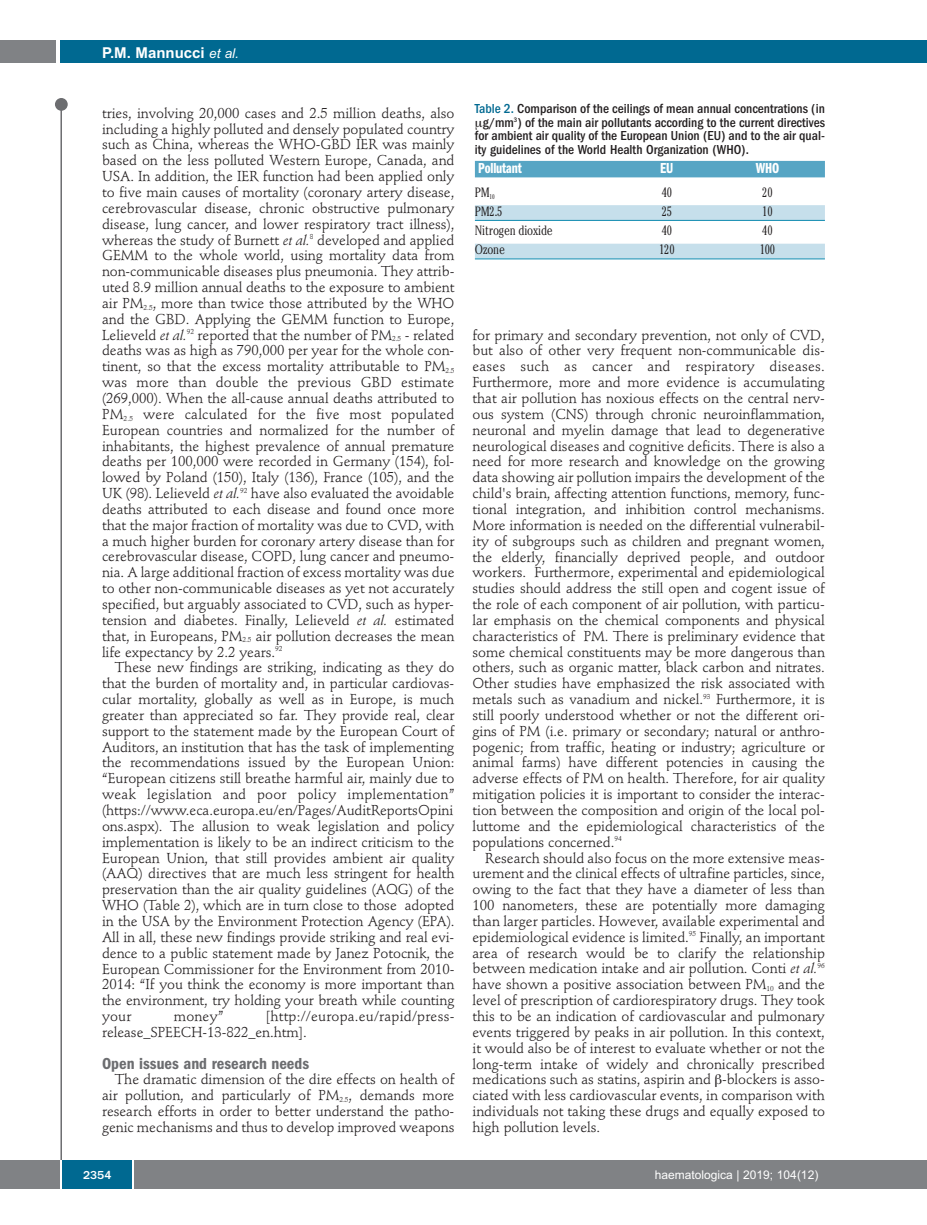
<style>
.page{position:relative;width:927px;height:1225px;background:#fff}
.page>*{position:absolute;margin:0;border:0;box-sizing:border-box;transform-origin:0 0}
.t1{font:600 condensed 16.5px "Franklin Gothic";color:#6c6d70}
.t2{font:700 15px "Arial";color:#fff}
.t3{font:15px "Franklin Gothic Demi Cmpr";letter-spacing:-.01em;color:#fff}
.t4{font:14.25px/15.9px "Stempel Schneidler";letter-spacing:-.005em;color:#231f20;text-align:justify}
.t5{font:500 condensed 13.5px "Franklin Gothic";color:#231f20}
.t6{font:300 condensed 13.5px "Cheltenham";letter-spacing:-.01em;color:#231f20}
.t7{font:12px "Arial";color:#fff}
.t8{font:500 12px "Franklin Gothic";color:#fff}
.s1{font-weight:400;font-style:italic;font-size:13.5px}
.s2{font-style:italic}
.s3{color:#006991}
</style>
<div class="page">
<div style="left:911px;top:40px;width:16px;height:22px;background:#006991"></div>
<div style="left:910px;top:1160px;width:17px;height:28px;background:#808285"></div>
<div style="left:55px;top:98px;width:13px;height:13px;background:#6c6d70;border-radius:50%"></div>
<hr style="left:60px;top:101px;width:2px;height:1061px;background:#6c6d70">
<div style="left:60px;top:40px;width:852px;height:22px;background:#006991"></div>
<div style="left:0;top:40px;width:56px;height:22px;background:#808285"></div>
<div style="left:0;top:1160px;width:911px;height:28px;background:#808285"></div>
<div style="left:62px;top:1160px;width:71px;height:28px;background:#006991"></div>
<hr style="left:60px;top:1160px;width:2px;height:28px;background:#fff">
<svg style="left:133px;top:1160px;width:1px;height:28px"></svg>
<div style="left:475px;top:161px;width:350px;height:16px;background:#56a5c4"></div>
<div style="left:475px;top:205px;width:350px;height:15px;background:#c6dfeb"></div>
<hr style="left:475px;top:220px;width:350px;height:1px;background:#0d8aaf">
<div style="left:475px;top:244px;width:350px;height:15px;background:#c6dfeb"></div>
<hr style="left:475px;top:259px;width:350px;height:1px;background:#0d8aaf">
<p class="t2" style="left:102px;top:44px;width:138px">P.M. Mannucci <span class="s1">et al.</span></p>
<p class="t4" style="left:102px;top:106px;width:354px">tries, involving 20,000 cases and 2.5 million deaths, also including a highly polluted and densely populated country such as China, whereas the WHO-GBD IER was mainly based on the less polluted Western Europe, Canada, and USA. In addition, the IER function had been applied only to five main causes of mortality (coronary artery disease, cerebrovascular disease, chronic obstructive pulmonary disease, lung cancer, and lower respiratory tract illness), whereas the study of Burnett <span class="s2">et al.</span><sup>8</sup> developed and applied GEMM to the whole world, using mortality data from non-communicable diseases plus pneumonia. They attrib&shy;uted 8.9 million annual deaths to the exposure to ambient air PM<sub>2.5</sub>, more than twice those attributed by the WHO and the GBD. Applying the GEMM function to Europe, Lelieveld <span class="s2">et al.</span><sup>92</sup> reported that the number of PM<sub>2.5</sub> - related deaths was as high as 790,000 per year for the whole con&shy;tinent, so that the excess mortality attributable to PM<sub>2.5 </sub>was more than double the previous GBD estimate (269,000). When the all-cause annual deaths attributed to PM<sub>2.5</sub> were calculated for the five most populated European countries and normalized for the number of inhabitants, the highest prevalence of annual premature deaths per 100,000 were recorded in Germany (154), fol&shy;lowed by Poland (150), Italy (136), France (105), and the UK (98). Lelieveld <span class="s2">et al.</span><sup>92</sup> have also evaluated the avoidable deaths attributed to each disease and found once more that the major fraction of mortality was due to CVD, with a much higher burden for coronary artery disease than for cerebrovascular disease, COPD, lung cancer and pneumo&shy;nia. A large additional fraction of excess mortality was due to other non-communicable diseases as yet not accurately specified, but arguably associated to CVD, such as hyper&shy;tension and diabetes. Finally, Lelieveld <span class="s2">et al.</span> estimated that, in Europeans, PM<sub>2.5</sub> air pollution decreases the mean life expectancy by 2.2 years.<sup>92</sup></p>
<p class="t4" style="left:102px;top:661px;width:354px;text-indent:13px">These new findings are striking, indicating as they do that the burden of mortality and, in particular cardiovas&shy;cular mortality, globally as well as in Europe, is much greater than appreciated so far. They provide real, clear support to the statement made by the European Court of Auditors, an institution that has the task of implementing the recommendations issued by the European Union: “European citizens still breathe harmful air, mainly due to weak legislation and poor policy implementation” (https://www.eca.europa.eu/en/Pages/AuditReportsOpini ons.aspx). The allusion to weak legislation and policy implementation is likely to be an indirect criticism to the European Union, that still provides ambient air quality (AAQ) directives that are much less stringent for health preservation than the air quality guidelines (AQG) of the WHO (Table 2), which are in turn close to those adopted in the USA by the Environment Protection Agency (EPA).<br>All in all, these new findings provide striking and real evi&shy;dence to a public statement made by Janez Potocnik, the European Commissioner for the Environment from 2010- 2014: “If you think the economy is more important than the environment, try holding your breath while counting your</p>
<p class="t4" style="left:102px;top:1009px;width:354px;text-indent:164px">[http://europa.eu/rapid/press&shy;release_SPEECH-13-822_en.htm].</p>
<p class="t1" style="left:102px;top:1057px;width:209px">Open issues and research needs</p>
<p class="t4" style="left:102px;top:1073px;width:354px;text-indent:13px">The dramatic dimension of the dire effects on health of air pollution, and particularly of PM<sub>2.5</sub>, demands more research efforts in order to better understand the patho&shy;genic mechanisms and thus to develop improved weapons</p>
<p class="t4" style="left:174px;top:1009px;width:51px">money”</p>
<p class="t5" style="left:475px;top:104px;width:351px"><span class="s3">Table 2.</span> Comparison of the ceilings of mean annual concentrations (in</p>
<p class="t5" style="left:483px;top:118px;width:344px">g/mm<sup>3</sup>) of the main air pollutants according to the current directives</p>
<p class="t5" style="left:475px;top:131px;width:351px">for ambient air quality of the European Union (EU) and to the air qual-</p>
<p class="t5" style="left:475px;top:145px;width:275px">ity guidelines of the World Health Organization (WHO).</p>
<p class="t3" style="left:478px;top:163px;width:45px">Pollutant</p>
<p class="t3" style="left:660px;top:163px;width:15px">EU</p>
<p class="t3" style="left:756px;top:163px;width:25px">WHO</p>
<p class="t6" style="left:475px;top:187px;width:21px">PM<sub>10</sub></p>
<p class="t6" style="left:662px;top:187px;width:12px">40</p>
<p class="t6" style="left:762px;top:187px;width:12px">20</p>
<p class="t6" style="left:475px;top:206px;width:29px">PM2.5</p>
<p class="t6" style="left:662px;top:206px;width:12px">25</p>
<p class="t6" style="left:762px;top:206px;width:12px">10</p>
<p class="t6" style="left:475px;top:226px;width:80px">Nitrogen dioxide</p>
<p class="t6" style="left:662px;top:226px;width:12px">40</p>
<p class="t6" style="left:762px;top:226px;width:12px">40</p>
<p class="t6" style="left:475px;top:245px;width:32px">Ozone</p>
<p class="t6" style="left:659px;top:245px;width:17px">120</p>
<p class="t6" style="left:760px;top:245px;width:17px">100</p>
<p class="t4" style="left:472px;top:328px;width:354px">for primary and secondary prevention, not only of CVD, but also of other very frequent non-communicable dis&shy;eases such as cancer and respiratory diseases.<br>Furthermore, more and more evidence is accumulating that air pollution has noxious effects on the central nerv&shy;ous system (CNS) through chronic neuroinflammation, neuronal and myelin damage that lead to degenerative neurological diseases and cognitive deficits. There is also a need for more research and knowledge on the growing data showing air pollution impairs the development of the child's brain, affecting attention functions, memory, func&shy;tional integration, and inhibition control mechanisms.<br>More information is needed on the differential vulnerabil&shy;ity of subgroups such as children and pregnant women, the elderly, financially deprived people, and outdoor workers. Furthermore, experimental and epidemiological studies should address the still open and cogent issue of the role of each component of air pollution, with particu&shy;lar emphasis on the chemical components and physical characteristics of PM. There is preliminary evidence that some chemical constituents may be more dangerous than others, such as organic matter, black carbon and nitrates.<br>Other studies have emphasized the risk associated with metals such as vanadium and nickel.<sup>93</sup> Furthermore, it is still poorly understood whether or not the different ori&shy;gins of PM (i.e. primary or secondary; natural or anthro&shy;pogenic; from traffic, heating or industry; agriculture or animal farms) have different potencies in causing the adverse effects of PM on health. Therefore, for air quality mitigation policies it is important to consider the interac&shy;tion between the composition and origin of the local pol&shy;luttome and the epidemiological characteristics of the populations concerned.<sup>94</sup></p>
<p class="t4" style="left:472px;top:851px;width:354px;text-indent:13px">Research should also focus on the more extensive meas&shy;urement and the clinical effects of ultrafine particles, since, owing to the fact that they have a diameter of less than 100 nanometers, these are potentially more damaging than larger particles. However, available experimental and epidemiological evidence is limited.<sup>95</sup> Finally, an important area of research would be to clarify the relationship between medication intake and air pollution. Conti <span class="s2">et al.</span><sup>96 </sup>have shown a positive association between PM<sub>10</sub> and the level of prescription of cardiorespiratory drugs. They took this to be an indication of cardiovascular and pulmonary events triggered by peaks in air pollution. In this context, it would also be of interest to evaluate whether or not the long-term intake of widely and chronically prescribed medications such as statins, aspirin and -blockers is asso&shy;ciated with less cardiovascular events, in comparison with individuals not taking these drugs and equally exposed to high pollution levels.</p>
<p class="t8" style="left:83px;top:1167px;width:30px">2354</p>
<p class="t7" style="left:655px;top:1167px;width:165px">haematologica | 2019; 104(12)</p>
</div>
